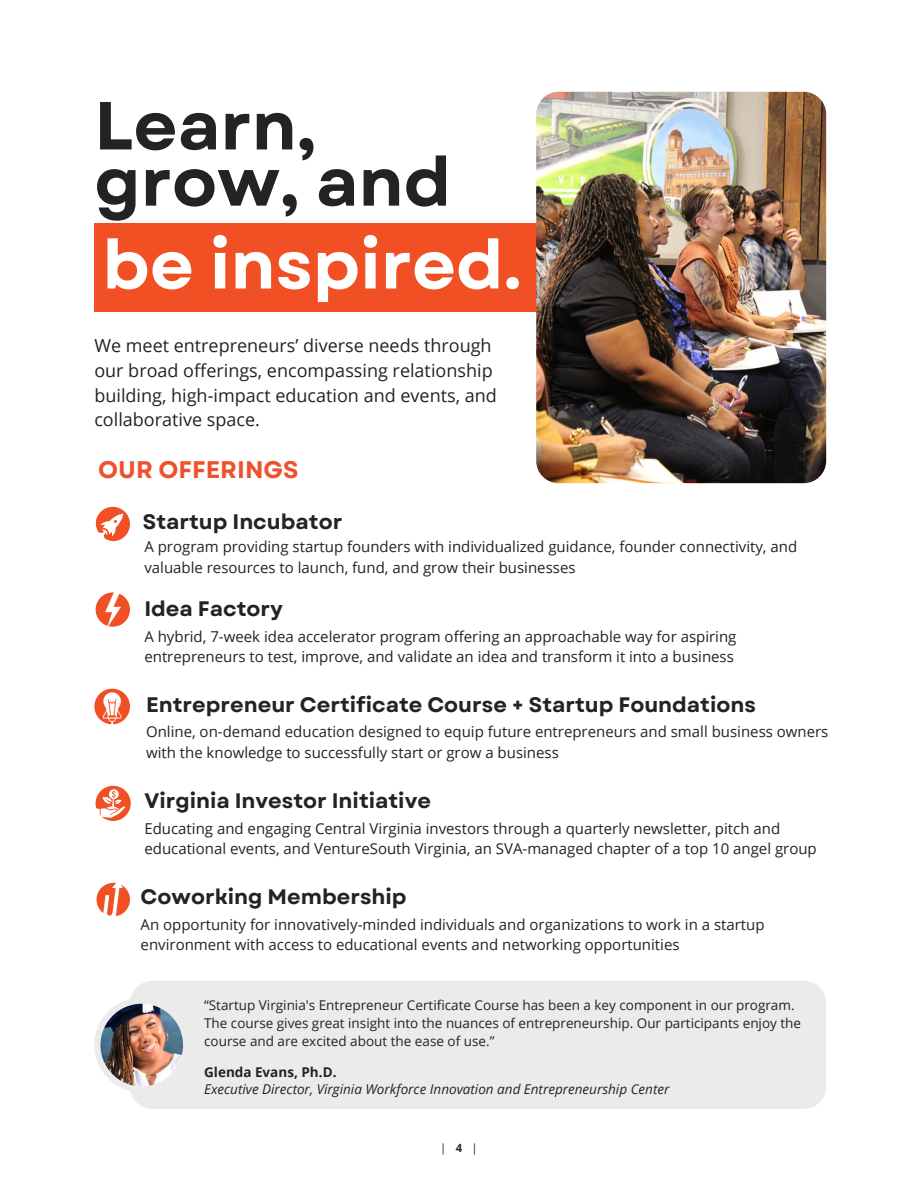
<style>
.page{position:relative;width:918px;height:1188px;background:#fff}
.page>*{position:absolute;margin:0;border:0;box-sizing:border-box;transform-origin:0 0}
.t1{font:700 67.8px/56.2px "Garet";color:#232322}
.t2{font:700 67.8px "Garet";color:#fff}
.t3{font:700 24px "Garet";color:#ed522f}
.t4{font:700 21px "Garet";color:#232322}
.t5{font:18px/24.8px "Open Sans";color:#232322}
.t6{font:15px/20.2px "Open Sans";color:#232322}
.t7{font:13.5px/18px "Open Sans";color:#232322}
.t8{font:italic 13.5px "Open Sans";color:#232322}
.t9{font:700 13.5px "Open Sans";color:#232322}
.t10{font:11.25px "Open Sans";color:#232322}
.s1{font-weight:700}
</style>
<div class="page">
<div style="left:94px;top:223px;width:731px;height:88px;background:#f05023"></div>
<img style="left:536px;top:92px;width:290px;height:391px;border-radius:22px">
<svg style="left:96px;top:507px;width:34px;height:34px"></svg>
<div style="left:130px;top:981px;width:696px;height:128px;background:#ebebeb;border-radius:23px"></div>
<div style="left:94px;top:997px;width:96px;height:96px;background:#ebebeb;border-radius:50%"></div>
<img style="left:100px;top:1004px;width:83px;height:82px;border-radius:50%">
<img style="left:96px;top:592px;width:34px;height:35px;border-radius:50%">
<img style="left:94px;top:689px;width:36px;height:35px;border-radius:50%">
<svg style="left:96px;top:786px;width:35px;height:35px"></svg>
<svg style="left:95px;top:789px;width:30px;height:28px"></svg>
<img style="left:96px;top:883px;width:34px;height:33px;border-radius:50%">
<h1 class="t1" style="left:94px;top:100px;width:358px">Learn, grow, and</h1>
<h1 class="t2" style="left:102px;top:223px;width:421px">be inspired.</h1>
<p class="t5" style="left:94px;top:333px;width:404px">We meet entrepreneurs’ diverse needs through our broad offerings, encompassing relationship building, high-impact education and events, and collaborative space.</p>
<h2 class="t3" style="left:98px;top:454px;width:202px">OUR OFFERINGS</h2>
<h3 class="t4" style="left:143px;top:509px;width:201px">Startup Incubator</h3>
<p class="t6" style="left:144px;top:536px;width:654px">A program providing startup founders with individualized guidance, founder connectivity, and valuable resources to launch, fund, and grow their businesses</p>
<h3 class="t4" style="left:144px;top:595px;width:140px">Idea Factory</h3>
<p class="t6" style="left:144px;top:626px;width:594px">A hybrid, 7-week idea accelerator program offering an approachable way for aspiring entrepreneurs to test, improve, and validate an idea and transform it into a business</p>
<h3 class="t4" style="left:146px;top:692px;width:611px">Entrepreneur Certificate Course + Startup Foundations</h3>
<p class="t6" style="left:146px;top:721px;width:684px">Online, on-demand education designed to equip future entrepreneurs and small business owners with the knowledge to successfully start or grow a business</p>
<h3 class="t4" style="left:144px;top:788px;width:288px">Virginia Investor Initiative</h3>
<p class="t6" style="left:144px;top:818px;width:674px">Educating and engaging Central Virginia investors through a quarterly newsletter, pitch and educational events, and VentureSouth Virginia, an SVA-managed chapter of a top 10 angel group</p>
<h3 class="t4" style="left:141px;top:884px;width:267px">Coworking Membership</h3>
<p class="t6" style="left:141px;top:914px;width:626px">An opportunity for innovatively-minded individuals and organizations to work in a startup environment with access to educational events and networking opportunities</p>
<p class="t7" style="left:204px;top:996px;width:598px">“Startup Virginia's Entrepreneur Certificate Course has been a key component in our program.<br>The course gives great insight into the nuances of entrepreneurship. Our participants enjoy the course and are excited about the ease of use.”</p>
<p class="t9" style="left:204px;top:1063px;width:134px">Glenda Evans, Ph.D.</p>
<p class="t8" style="left:204px;top:1080px;width:467px">Executive Director, Virginia Workforce Innovation and Entrepreneurship Center</p>
<p class="t10" style="left:440px;top:1140px;width:39px">| <span class="s1">4</span> |</p>
</div>
